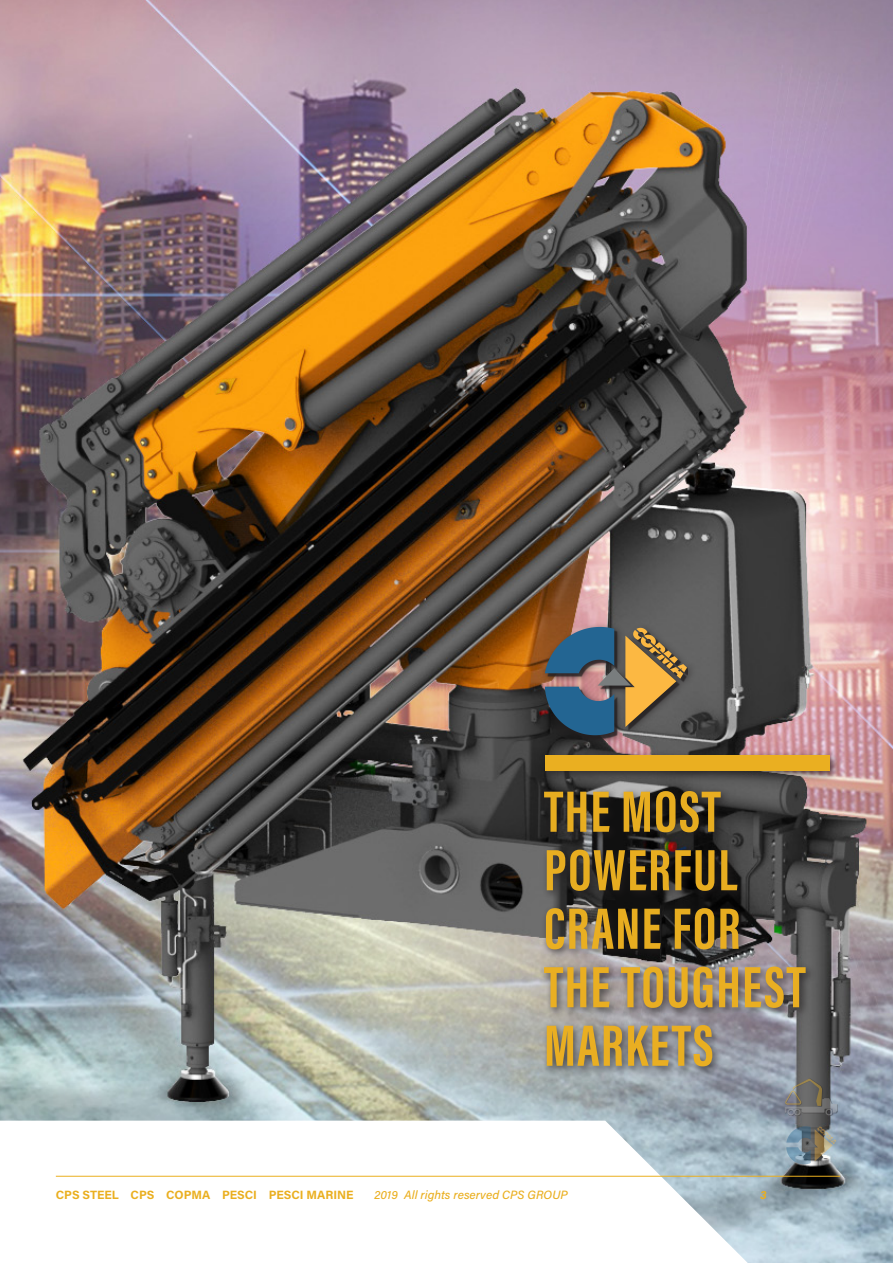
<style>
.page{position:relative;width:893px;height:1263px;background:#fff}
.page>*{position:absolute;margin:0;border:0;box-sizing:border-box;transform-origin:0 0}
.t1{font:700 60px/58.5px "Acumin Pro Extra Cond";letter-spacing:.025em;color:#eaaf21}
.t2{font:700 12px "Acumin Pro";letter-spacing:-.005em;color:#eaaf20}
.t3{font:italic 500 12px "Acumin Pro";letter-spacing:.005em;color:#eaaf20}
.t4{font:italic 700 12px "Acumin Pro";color:#eaaf20}
</style>
<div class="page">
<img style="left:0;top:0;width:893px;height:1263px">
<div style="left:540px;top:750px;width:300px;height:32px;background:#231f20;opacity:.75"></div>
<div style="left:545px;top:755px;width:284px;height:15px;background:#eaaf21"></div>
<hr style="left:56px;top:1176px;width:784px;height:1px;background:#eaaf20">
<div style="left:539px;top:786px;width:278px;height:291px;background:#231f20;opacity:.75"></div>
<div style="left:785px;top:1079px;width:53px;height:37px;background:#231f20;opacity:.75"></div>
<svg style="left:784px;top:1078px;width:53px;height:35px;background:#767776"></svg>
<div style="left:825px;top:1108px;width:7px;height:7px;border:1px solid #a9a8a8;border-radius:50%"></div>
<div style="left:794px;top:1108px;width:7px;height:7px;border:1px solid #a9a8a8;border-radius:50%"></div>
<div style="left:787px;top:1108px;width:7px;height:7px;border:1px solid #a9a8a8;border-radius:50%"></div>
<svg style="left:786px;top:1126px;width:50px;height:38px;background:#838e90"></svg>
<div style="left:540px;top:622px;width:157px;height:124px;background:#231f20;opacity:.75"></div>
<div style="left:547px;top:629px;width:140px;height:110px;background:#231f20;opacity:.75"></div>
<svg style="left:545px;top:627px;width:142px;height:108px;background:#6d6d63"></svg>
<p class="t1" style="left:544px;top:782px;width:263px">THE MOST<br>POWERFUL<br>CRANE FOR<br>THE TOUGHEST<br>MARKETS</p>
<p class="t2" style="left:56px;top:1186px;width:299px">CPS STEEL CPS COPMA PESCI PESCI MARINE</p>
<p class="t3" style="left:374px;top:1186px;width:195px">2019 All rights reserved CPS GROUP</p>
<p class="t4" style="left:760px;top:1186px;width:8px">3</p>
</div>
